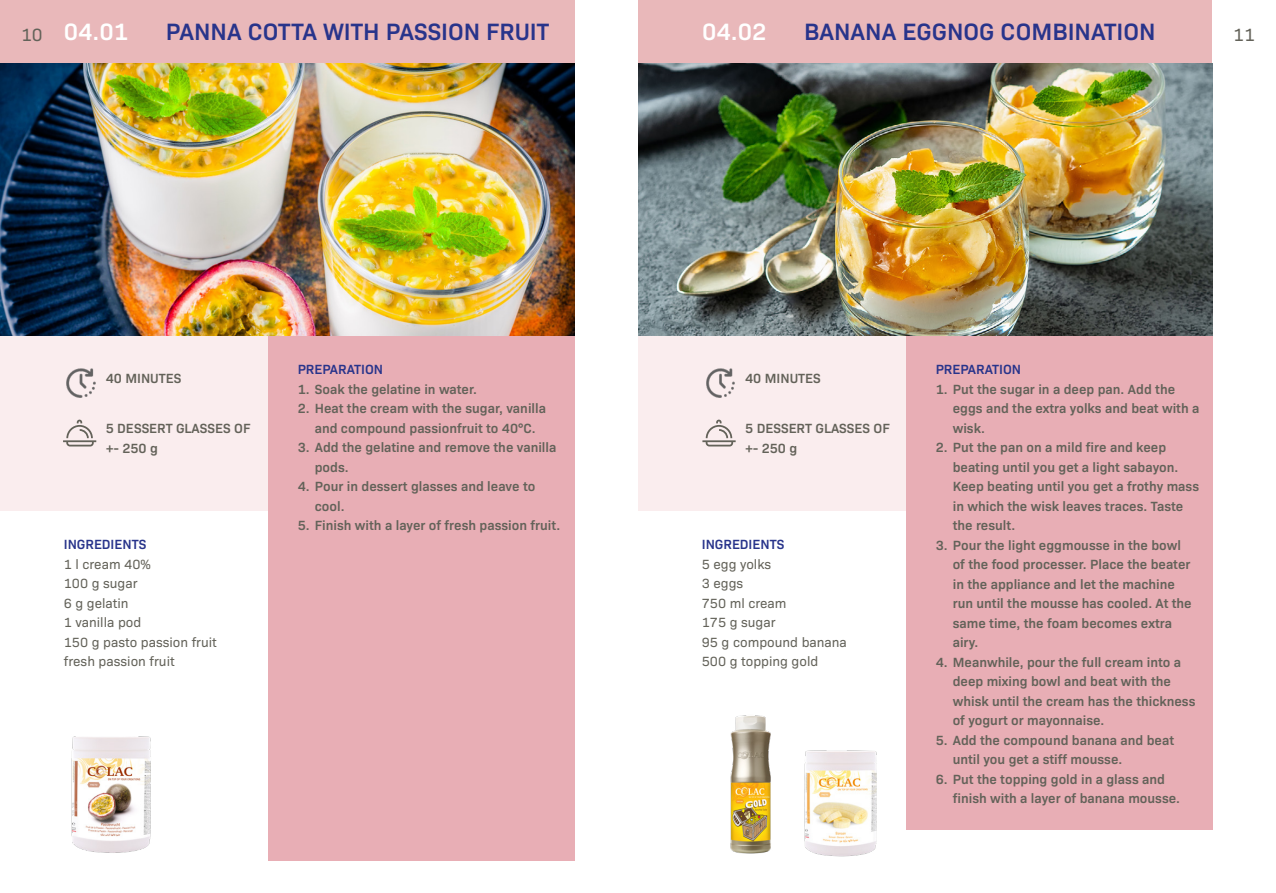
<style>
.page{position:relative;width:1276px;height:893px;background:#fff}
.page>*{position:absolute;margin:0;border:0;box-sizing:border-box;transform-origin:0 0}
.t1{font:600 24px "Bio Sans";color:#28348b}
.t2{font:600 24px "Bio Sans";color:#fff}
.t3{font:18px "Bio Sans";color:#636259}
.t4{font:600 13.5px/19.5px "Bio Sans";color:#636259}
.t5{font:13.5px/19.5px "Bio Sans";color:#636259}
.t6{font:600 13.5px "Bio Sans";color:#28348b}
.s1{font-weight:400;font-size:18px;color:#636259}
</style>
<div class="page">
<div style="left:638px;top:64px;width:574px;height:446px;background:#faedee"></div>
<div style="left:0;top:64px;width:574px;height:446px;background:#faedee"></div>
<div style="left:638px;top:0;width:574px;height:64px;background:#e9b8ba"></div>
<div style="left:0;top:0;width:574px;height:64px;background:#e9b8ba"></div>
<div style="left:268px;top:335px;width:306px;height:526px;background:#e8aeb5"></div>
<div style="left:906px;top:335px;width:306px;height:494px;background:#e8aeb5"></div>
<img style="left:0;top:64px;width:574px;height:271px">
<svg style="left:63px;top:420px;width:33px;height:26px"></svg>
<img style="left:66px;top:368px;width:30px;height:30px">
<img style="left:71px;top:736px;width:80px;height:117px">
<img style="left:638px;top:64px;width:574px;height:271px">
<svg style="left:702px;top:420px;width:33px;height:26px"></svg>
<img style="left:706px;top:368px;width:29px;height:30px">
<img style="left:730px;top:715px;width:41px;height:139px">
<img style="left:804px;top:750px;width:73px;height:107px">
<h1 class="t2" style="left:21px;top:14px;width:109px"><span class="s1">10</span> 04.01</h1>
<h1 class="t1" style="left:166px;top:14px;width:385px">PANNA COTTA WITH PASSION FRUIT</h1>
<h1 class="t2" style="left:702px;top:14px;width:66px">04.02</h1>
<h1 class="t1" style="left:804px;top:14px;width:353px">BANANA EGGNOG COMBINATION</h1>
<h2 class="t3" style="left:1233px;top:21px;width:23px">11</h2>
<p class="t4" style="left:106px;top:367px;width:77px">40 MINUTES</p>
<p class="t4" style="left:106px;top:418px;width:146px">5 DESSERT GLASSES OF +- 250 g</p>
<p class="t6" style="left:64px;top:534px;width:84px">INGREDIENTS</p>
<p class="t5" style="left:64px;top:553px;width:155px">1 l cream 40%<br>100 g sugar<br>6 g gelatin<br>1 vanilla pod<br>150 g pasto passion fruit fresh passion fruit</p>
<p class="t6" style="left:298px;top:359px;width:87px">PREPARATION</p>
<p class="t4" style="left:298px;top:378px;width:181px">1. Soak the gelatine in water.</p>
<p class="t4" style="left:298px;top:398px;width:250px;text-align:center">2. Heat the cream with the sugar, vanilla and compound passionfruit to 40°C.</p>
<p class="t4" style="left:315px;top:437px;width:243px;text-indent:-17px">3. Add the gelatine and remove the vanilla pods.</p>
<p class="t4" style="left:315px;top:476px;width:222px;text-indent:-17px">4. Pour in dessert glasses and leave to cool.</p>
<p class="t4" style="left:298px;top:515px;width:264px">5. Finish with a layer of fresh passion fruit.</p>
<p class="t4" style="left:745px;top:367px;width:77px">40 MINUTES</p>
<p class="t4" style="left:745px;top:418px;width:146px">5 DESSERT GLASSES OF +- 250 g</p>
<p class="t6" style="left:702px;top:534px;width:84px">INGREDIENTS</p>
<p class="t5" style="left:702px;top:553px;width:147px">5 egg yolks<br>3 eggs<br>750 ml cream<br>175 g sugar<br>95 g compound banana<br>500 g topping gold</p>
<p class="t6" style="left:935px;top:359px;width:87px">PREPARATION</p>
<p class="t4" style="left:952px;top:378px;width:248px;text-indent:-17px">1. Put the sugar in a deep pan. Add the eggs and the extra yolks and beat with a wisk.</p>
<p class="t4" style="left:952px;top:437px;width:248px;text-indent:-17px">2. Put the pan on a mild fire and keep beating until you get a light sabayon.<br>Keep beating until you get a frothy mass in which the wisk leaves traces. Taste the result.</p>
<p class="t4" style="left:952px;top:534px;width:240px;text-indent:-17px">3. Pour the light eggmousse in the bowl of the food processer. Place the beater in the appliance and let the machine run until the mousse has cooled. At the same time, the foam becomes extra airy.</p>
<p class="t4" style="left:952px;top:651px;width:244px;text-indent:-17px">4. Meanwhile, pour the full cream into a deep mixing bowl and beat with the whisk until the cream has the thickness of yogurt or mayonnaise.</p>
<p class="t4" style="left:952px;top:729px;width:223px;text-indent:-17px">5. Add the compound banana and beat until you get a stiff mousse.</p>
<p class="t4" style="left:952px;top:768px;width:229px;text-indent:-17px">6. Put the topping gold in a glass and finish with a layer of banana mousse.</p>
</div>
